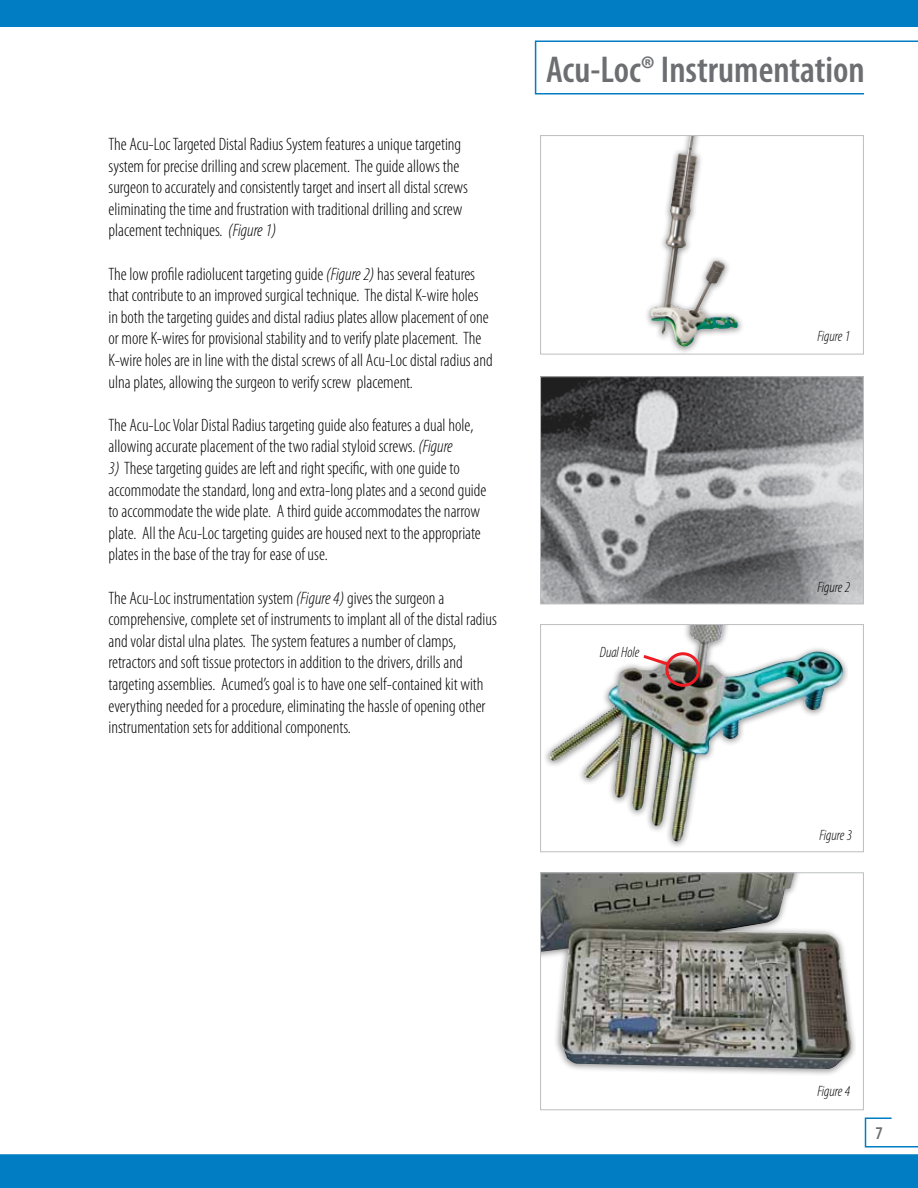
<style>
.page{position:relative;width:918px;height:1188px;background:#fff}
.page>*{position:absolute;margin:0;border:0;box-sizing:border-box;transform-origin:0 0}
.t1{font:600 condensed 37.5px "Myriad Pro";color:#6d6e71}
.t2{font:300 condensed 18px/21.6px "Myriad Pro";color:#000}
.t3{font:600 condensed 18px "Myriad Pro";color:#6d6e71}
.t4{font:italic 300 condensed 15px "Myriad Pro";color:#000}
.s1{font-style:italic}
</style>
<div class="page">
<div style="left:0;top:1154px;width:918px;height:34px;background:#007dc3"></div>
<div style="left:0;top:0;width:918px;height:27px;background:#007dc3"></div>
<svg style="left:864px;top:1117px;width:54px;height:31px"></svg>
<img style="left:651px;top:137px;width:88px;height:210px">
<div style="left:540px;top:135px;width:324px;height:219px;border:1px solid #bcbec0"></div>
<div style="left:541px;top:873px;width:315px;height:203px;background:#000;opacity:.45"></div>
<img style="left:542px;top:874px;width:310px;height:195px">
<div style="left:540px;top:872px;width:324px;height:238px;border:1px solid #bcbec0"></div>
<img style="left:542px;top:378px;width:320px;height:224px">
<div style="left:540px;top:376px;width:324px;height:228px;border:1px solid #bcbec0"></div>
<div style="left:541px;top:625px;width:307px;height:223px;background:#000;opacity:.45"></div>
<img style="left:548px;top:626px;width:152px;height:135px">
<div style="left:540px;top:624px;width:324px;height:228px;border:1px solid #bcbec0"></div>
<div style="left:665px;top:652px;width:35px;height:35px;border:3px solid #ed1d24;border-radius:50%"></div>
<svg style="left:534px;top:40px;width:384px;height:55px"></svg>
<svg style="left:640px;top:653px;width:32px;height:15px"></svg>
<p class="t2" style="left:109px;top:134px;width:361px">The Acu-Loc Targeted Distal Radius System features a unique targeting system for precise drilling and screw placement. The guide allows the surgeon to accurately and consistently target and insert all distal screws eliminating the time and frustration with traditional drilling and screw placement techniques. <span class="s1">(Figure 1)</span></p>
<p class="t2" style="left:109px;top:263px;width:386px">The low profile radiolucent targeting guide <span class="s1">(Figure 2)</span> has several features that contribute to an improved surgical technique. The distal K-wire holes<br>in both the targeting guides and distal radius plates allow placement of one or more K-wires for provisional stability and to verify plate placement. The K-wire holes are in line with the distal screws of all Acu-Loc distal radius and ulna plates, allowing the surgeon to verify screw placement.</p>
<p class="t2" style="left:109px;top:414px;width:366px">The Acu-Loc Volar Distal Radius targeting guide also features a dual hole, allowing accurate placement of the two radial styloid screws. <span class="s1">(Figure</span></p>
<p class="t2" style="left:109px;top:458px;width:379px"><span class="s1">3)</span> These targeting guides are left and right specific, with one guide to accommodate the standard, long and extra-long plates and a second guide to accommodate the wide plate. A third guide accommodates the narrow plate. All the Acu-Loc targeting guides are housed next to the appropriate plates in the base of the tray for ease of use.</p>
<p class="t2" style="left:109px;top:587px;width:390px">The Acu-Loc instrumentation system <span class="s1">(Figure 4)</span> gives the surgeon a comprehensive, complete set of instruments to implant all of the distal radius and volar distal ulna plates. The system features a number of clamps, retractors and soft tissue protectors in addition to the drivers, drills and targeting assemblies. Acumed’s goal is to have one self-contained kit with everything needed for a procedure, eliminating the hassle of opening other instrumentation sets for additional components.</p>
<h1 class="t1" style="left:546px;top:49px;width:320px">Acu-Loc® Instrumentation</h1>
<p class="t4" style="left:817px;top:328px;width:34px">Figure 1</p>
<p class="t4" style="left:600px;top:644px;width:41px">Dual Hole</p>
<p class="t4" style="left:817px;top:579px;width:34px">Figure 2</p>
<p class="t4" style="left:819px;top:827px;width:34px">Figure 3</p>
<p class="t4" style="left:817px;top:1083px;width:34px">Figure 4</p>
<p class="t3" style="left:875px;top:1123px;width:9px">7</p>
</div>
